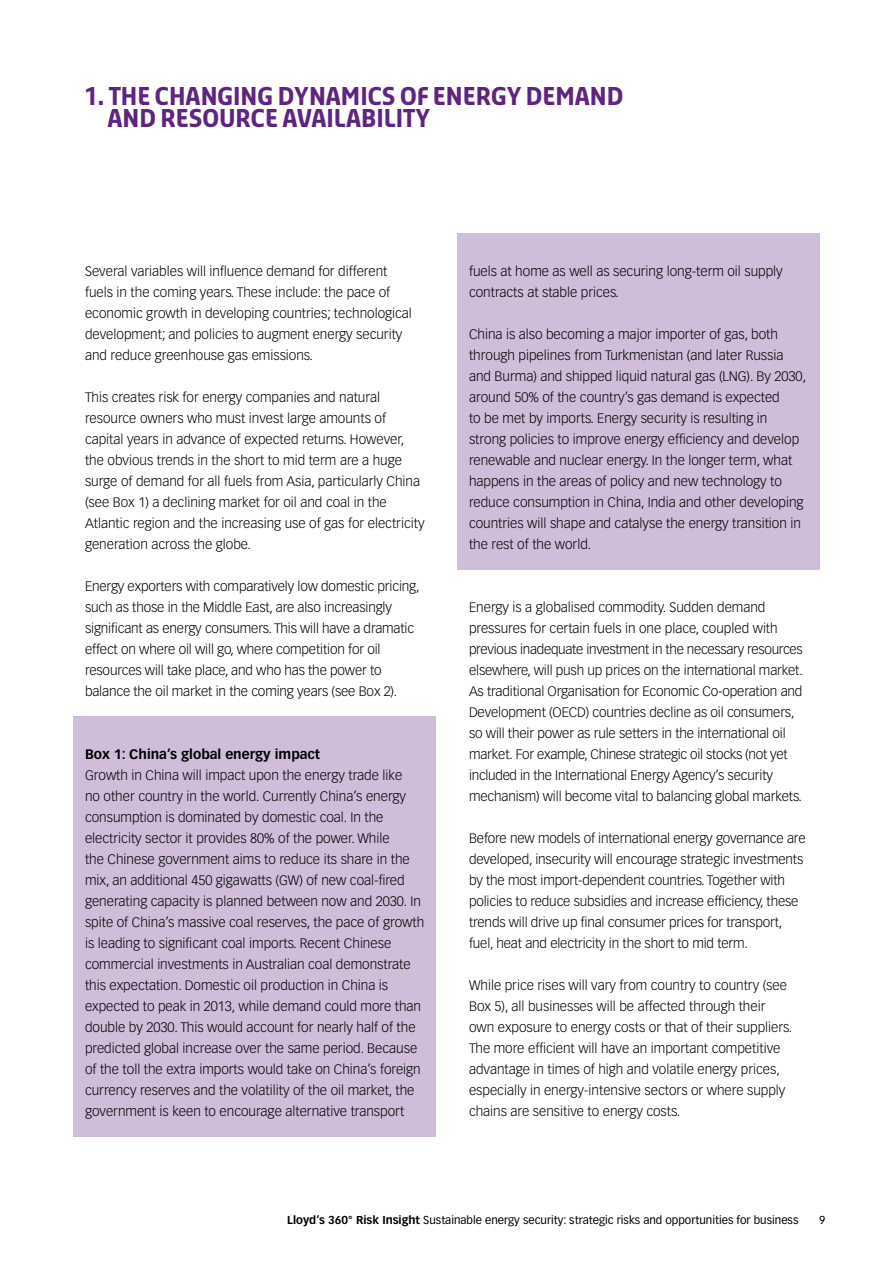
<style>
.page{position:relative;width:893px;height:1263px;background:#fff}
.page>*{position:absolute;margin:0;border:0;box-sizing:border-box;transform-origin:0 0}
.t1{font:600 24px/22.5px "Sansa Lloyds";color:#5e2580}
.t2{font:300 13.5px/21px "Vectora LH";color:#000}
.t3{font:700 13.5px "Vectora LH";color:#000}
.t4{font:11.25px "Vectora LH";color:#000}
.s1{font-weight:700}
</style>
<div class="page">
<div style="left:73px;top:717px;width:363px;height:420px;background:#cfbdd9"></div>
<div style="left:457px;top:234px;width:363px;height:336px;background:#cfbdd9"></div>
<h1 class="t1" style="left:108px;top:84px;width:517px;text-indent:-22px">1. THE CHANGING DYNAMICS OF ENERGY DEMAND<br>AND RESOURCE AVAILABILITY</h1>
<p class="t2" style="left:85px;top:261px;width:328px">Several variables will influence demand for different fuels in the coming years. These include: the pace of economic growth in developing countries; technological development; and policies to augment energy security and reduce greenhouse gas emissions.</p>
<p class="t2" style="left:85px;top:387px;width:341px">This creates risk for energy companies and natural resource owners who must invest large amounts of capital years in advance of expected returns. However, the obvious trends in the short to mid term are a huge surge of demand for all fuels from Asia, particularly China (see Box 1) a declining market for oil and coal in the Atlantic region and the increasing use of gas for electricity generation across the globe.</p>
<p class="t2" style="left:85px;top:576px;width:336px">Energy exporters with comparatively low domestic pricing, such as those in the Middle East, are also increasingly significant as energy consumers. This will have a dramatic effect on where oil will go, where competition for oil resources will take place, and who has the power to balance the oil market in the coming years (see Box 2).</p>
<p class="t3" style="left:85px;top:746px;width:237px">Box 1: China’s global energy impact</p>
<p class="t2" style="left:85px;top:765px;width:341px">Growth in China will impact upon the energy trade like<br>no other country in the world. Currently China’s energy consumption is dominated by domestic coal. In the electricity sector it provides 80% of the power. While<br>the Chinese government aims to reduce its share in the mix, an additional 450 gigawatts (GW) of new coal-fired generating capacity is planned between now and 2030. In spite of China’s massive coal reserves, the pace of growth is leading to significant coal imports. Recent Chinese commercial investments in Australian coal demonstrate this expectation. Domestic oil production in China is expected to peak in 2013, while demand could more than double by 2030. This would account for nearly half of the predicted global increase over the same period. Because of the toll the extra imports would take on China’s foreign currency reserves and the volatility of the oil market, the government is keen to encourage alternative transport</p>
<p class="t2" style="left:469px;top:261px;width:315px">fuels at home as well as securing long-term oil supply contracts at stable prices.</p>
<p class="t2" style="left:469px;top:324px;width:339px">China is also becoming a major importer of gas, both through pipelines from Turkmenistan (and later Russia and Burma) and shipped liquid natural gas (LNG). By 2030, around 50% of the country’s gas demand is expected<br>to be met by imports. Energy security is resulting in strong policies to improve energy efficiency and develop renewable and nuclear energy. In the longer term, what happens in the areas of policy and new technology to reduce consumption in China, India and other developing countries will shape and catalyse the energy transition in the rest of the world.</p>
<p class="t2" style="left:469px;top:597px;width:335px">Energy is a globalised commodity. Sudden demand pressures for certain fuels in one place, coupled with previous inadequate investment in the necessary resources elsewhere, will push up prices on the international market.<br>As traditional Organisation for Economic Co-operation and Development (OECD) countries decline as oil consumers, so will their power as rule setters in the international oil market. For example, Chinese strategic oil stocks (not yet included in the International Energy Agency’s security mechanism) will become vital to balancing global markets.</p>
<p class="t2" style="left:469px;top:828px;width:338px">Before new models of international energy governance are developed, insecurity will encourage strategic investments by the most import-dependent countries. Together with policies to reduce subsidies and increase efficiency, these trends will drive up final consumer prices for transport, fuel, heat and electricity in the short to mid term.</p>
<p class="t2" style="left:469px;top:975px;width:325px">While price rises will vary from country to country (see Box 5), all businesses will be affected through their own exposure to energy costs or that of their suppliers.<br>The more efficient will have an important competitive advantage in times of high and volatile energy prices, especially in energy-intensive sectors or where supply chains are sensitive to energy costs.</p>
<p class="t4" style="left:287px;top:1213px;width:513px"><span class="s1">Lloyd’s 360° Risk Insight</span> Sustainable energy security: strategic risks and opportunities for business</p>
<p class="t4" style="left:819px;top:1213px;width:8px">9</p>
</div>
